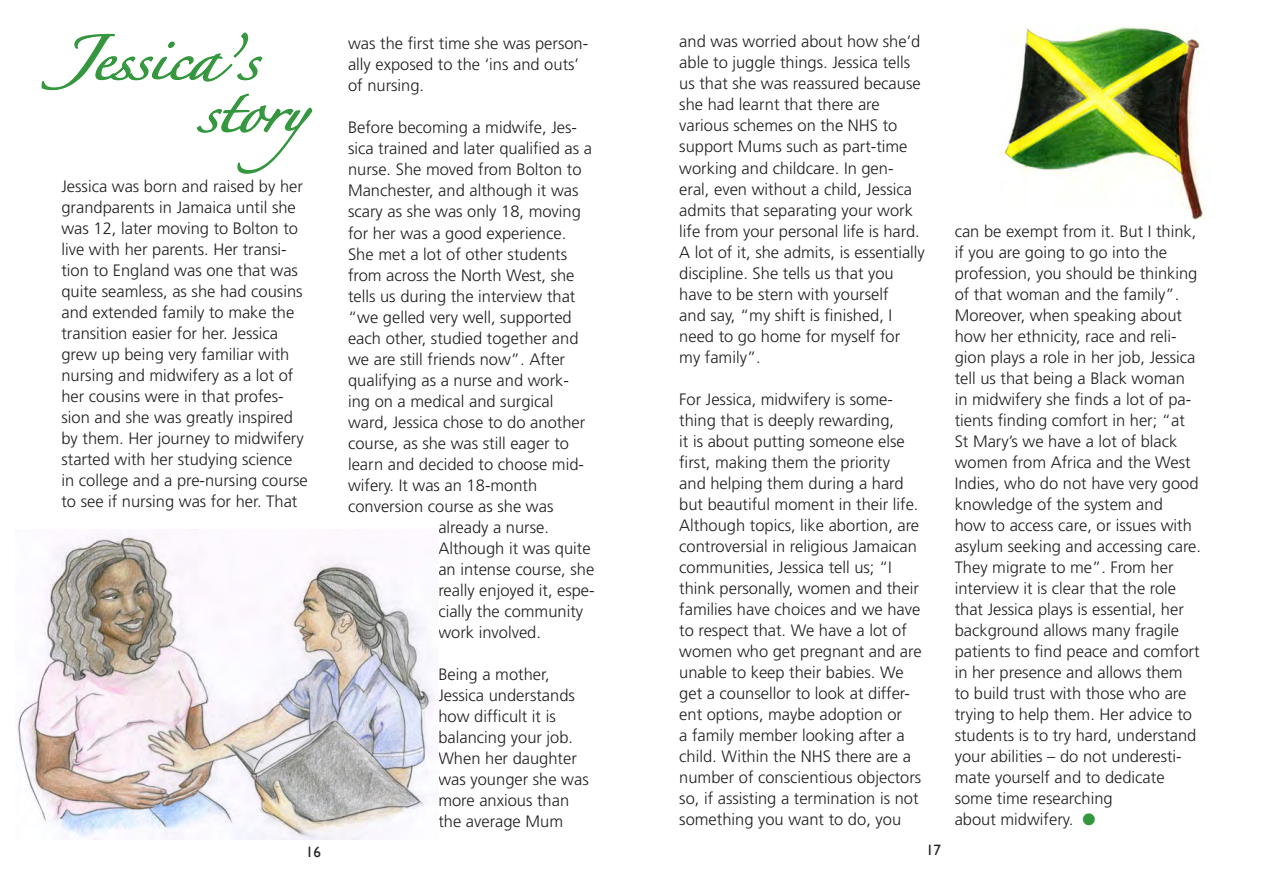
<style>
.page{position:relative;width:1263px;height:893px;background:#fff}
.page>*{position:absolute;margin:0;border:0;box-sizing:border-box;transform-origin:0 0}
.t1{font:39.6px "Zapfino";letter-spacing:-.05em;color:#34973e;scale:1.14 1}
.t2{font:300 16.5px/21px "Frutiger";color:#231f20}
.t3{font:15px "Gill Sans";color:#231f20}
.s1{color:#34973e}
</style>
<div class="page">
<svg style="left:41px;top:32px;width:272px;height:142px"></svg>
<img style="left:1004px;top:26px;width:200px;height:193px">
<img style="left:17px;top:530px;width:417px;height:309px">
<p class="t1" style="left:57px;top:42px;width:179px">Jessica’s</p>
<p class="t1" style="left:198px;top:94px;width:139px">story</p>
<p class="t2" style="left:61px;top:176px;width:248px">Jessica was born and raised by her grandparents in Jamaica until she was 12, later moving to Bolton to live with her parents. Her transi&shy;tion to England was one that was quite seamless, as she had cousins and extended family to make the transition easier for her. Jessica grew up being very familiar with nursing and midwifery as a lot of her cousins were in that profes&shy;sion and she was greatly inspired by them. Her journey to midwifery started with her studying science in college and a pre-nursing course to see if nursing was for her. That</p>
<p class="t3" style="left:306px;top:843px;width:16px">16</p>
<p class="t2" style="left:348px;top:33px;width:242px">was the first time she was person&shy;ally exposed to the ‘ins and outs’ of nursing.</p>
<p class="t2" style="left:348px;top:117px;width:245px">Before becoming a midwife, Jes&shy;sica trained and later qualified as a nurse. She moved from Bolton to<br>Manchester, and although it was scary as she was only 18, moving for her was a good experience.<br>She met a lot of other students from across the North West, she tells us during the interview that “we gelled very well, supported each other, studied together and we are still friends now”. After qualifying as a nurse and work&shy;ing on a medical and surgical ward, Jessica chose to do another course, as she was still eager to learn and decided to choose mid&shy;wifery. It was an 18-month</p>
<p class="t2" style="left:438px;top:495px;width:158px;text-indent:-90px">conversion course as she was already a nurse.<br>Although it was quite an intense course, she really enjoyed it, espe&shy;cially the community work involved.</p>
<p class="t2" style="left:438px;top:663px;width:152px">Being a mother,<br>Jessica understands how difficult it is balancing your job.<br>When her daughter was younger she was more anxious than the average Mum</p>
<p class="t2" style="left:679px;top:31px;width:247px">and was worried about how she’d able to juggle things. Jessica tells us that she was reassured because she had learnt that there are various schemes on the NHS to support Mums such as part-time working and childcare. In gen&shy;eral, even without a child, Jessica admits that separating your work life from your personal life is hard.<br>A lot of it, she admits, is essentially discipline. She tells us that you have to be stern with yourself</p>
<p class="t2" style="left:679px;top:304px;width:222px">and say, “my shift is finished, I need to go home for myself for</p>
<p class="t2" style="left:679px;top:346px;width:83px">my family”.</p>
<p class="t2" style="left:679px;top:388px;width:244px">For Jessica, midwifery is some&shy;thing that is deeply rewarding,<br>it is about putting someone else first, making them the priority<br>and helping them during a hard but beautiful moment in their life.<br>Although topics, like abortion, are controversial in religious Jamaican communities, Jessica tell us; “I think personally, women and their families have choices and we have to respect that. We have a lot of women who get pregnant and are unable to keep their babies. We get a counsellor to look at differ&shy;ent options, maybe adoption or<br>a family member looking after a child. Within the NHS there are a number of conscientious objectors so, if assisting a termination is not something you want to do, you</p>
<p class="t3" style="left:926px;top:841px;width:16px">17</p>
<p class="t2" style="left:955px;top:221px;width:244px">can be exempt from it. But I think, if you are going to go into the profession, you should be thinking of that woman and the family”.</p>
<p class="t2" style="left:955px;top:305px;width:248px">Moreover, when speaking about how her ethnicity, race and reli&shy;gion plays a role in her job, Jessica tell us that being a Black woman in midwifery she finds a lot of pa&shy;tients finding comfort in her; “at<br>St Mary’s we have a lot of black women from Africa and the West<br>Indies, who do not have very good knowledge of the system and<br>how to access care, or issues with asylum seeking and accessing care.<br>They migrate to me”. From her interview it is clear that the role that Jessica plays is essential, her background allows many fragile patients to find peace and comfort</p>
<p class="t2" style="left:955px;top:662px;width:239px">in her presence and allows them to build trust with those who are trying to help them. Her advice to</p>
<p class="t2" style="left:955px;top:725px;width:243px">students is to try hard, understand your abilities – do not underesti&shy;mate yourself and to dedicate</p>
<p class="t2" style="left:955px;top:788px;width:159px">some time researching</p>
<p class="t2" style="left:955px;top:809px;width:142px">about midwifery. <span class="s1">●</span></p>
</div>
